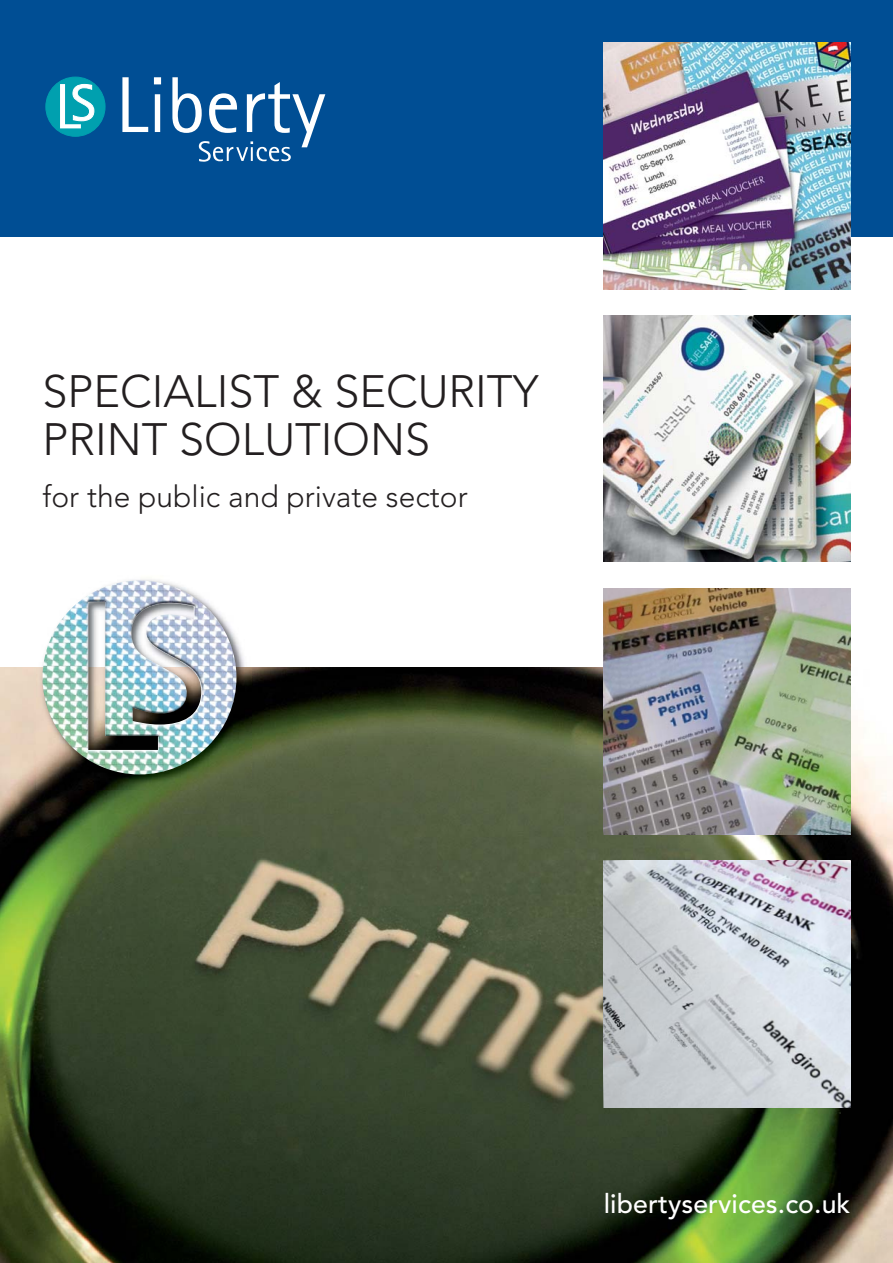
<style>
.page{position:relative;width:893px;height:1263px;background:#fff}
.page>*{position:absolute;margin:0;border:0;box-sizing:border-box;transform-origin:0 0}
.t1{font:300 45px/48px "Avenir";color:#231f20}
.t2{font:300 30px "Avenir";color:#231f20}
.t3{font:500 26.7px "Avenir";letter-spacing:.005em;color:#fff}
</style>
<div class="page">
<div style="left:0;top:0;width:893px;height:236px;background:#004e94"></div>
<div style="left:46px;top:77px;width:59px;height:59px;background:#00a0af;border-radius:50%"></div>
<div style="left:46px;top:77px;width:59px;height:60px;border:1px solid #00a0af;border-radius:50%"></div>
<svg style="left:122px;top:77px;width:26px;height:55px"></svg>
<svg style="left:154px;top:77px;width:7px;height:55px"></svg>
<svg style="left:172px;top:77px;width:153px;height:85px"></svg>
<svg style="left:60px;top:84px;width:34px;height:44px"></svg>
<img style="left:0;top:667px;width:893px;height:596px">
<img style="left:604px;top:43px;width:246px;height:246px">
<img style="left:604px;top:861px;width:246px;height:246px">
<img style="left:604px;top:588px;width:246px;height:247px">
<img style="left:604px;top:315px;width:246px;height:247px">
<img style="left:37px;top:579px;width:214px;height:210px">
<img style="left:43px;top:580px;width:193px;height:194px">
<p class="t1" style="left:43px;top:372px;width:498px">SPECIALIST &amp; SECURITY<br>PRINT SOLUTIONS</p>
<p class="t2" style="left:43px;top:484px;width:427px">for the public and private sector</p>
<p class="t3" style="left:604px;top:1193px;width:248px">libertyservices.co.uk</p>
</div>
